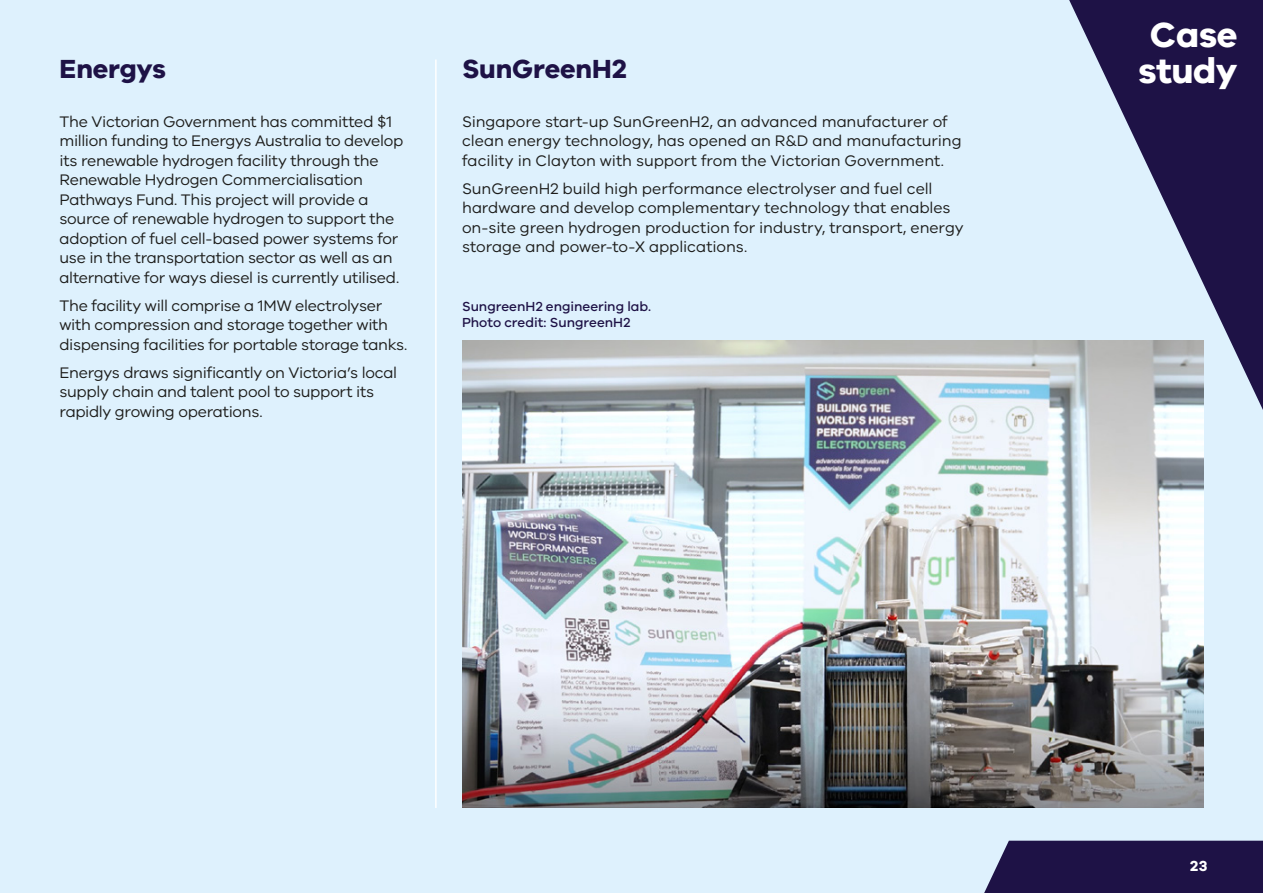
<style>
.page{position:relative;width:1263px;height:893px;background:#def1fd}
.page>*{position:absolute;margin:0;border:0;box-sizing:border-box;transform-origin:0 0}
.t1{font:700 36px/36px "VIC";letter-spacing:-.015em;color:#fff;text-align:center}
.Case_Study_Heading{font:700 27px "VIC";letter-spacing:-.005em;color:#1e1246}
.Body{font:15.75px/19.5px "VIC";letter-spacing:-.015em;color:#1d1d1b}
.t2{font:700 15px "VIC";color:#fff}
.Image_Captions{font:500 13.5px/16.5px "VIC";color:#1e1246}
</style>
<div class="page">
<img style="left:462px;top:340px;width:741px;height:468px">
<hr style="left:435px;top:60px;width:2px;height:748px;background:#fff">
<svg style="left:1069px;top:0;width:194px;height:410px"></svg>
<div style="left:984px;top:841px;width:279px;height:52px;background:#1e1246"></div>
<p class="Case_Study_Heading" style="left:60px;top:52px;width:108px">Energys</p>
<p class="Body" style="left:60px;top:111px;width:345px">The Victorian Government has committed $1 million funding to Energys Australia to develop its renewable hydrogen facility through the Renewable Hydrogen Commercialisation Pathways Fund. This project will provide a source of renewable hydrogen to support the adoption of fuel cell-based power systems for use in the transportation sector as well as an alternative for ways diesel is currently utilised.</p>
<p class="Body" style="left:60px;top:295px;width:349px">The facility will comprise a 1MW electrolyser with compression and storage together with dispensing facilities for portable storage tanks.</p>
<p class="Body" style="left:60px;top:362px;width:339px">Energys draws significantly on Victoria’s local supply chain and talent pool to support its rapidly growing operations.</p>
<p class="Case_Study_Heading" style="left:462px;top:52px;width:166px">SunGreenH2</p>
<p class="Body" style="left:462px;top:111px;width:501px">Singapore start-up SunGreenH2, an advanced manufacturer of clean energy technology, has opened an R&amp;D and manufacturing facility in Clayton with support from the Victorian Government.</p>
<p class="Body" style="left:462px;top:178px;width:503px">SunGreenH2 build high performance electrolyser and fuel cell hardware and develop complementary technology that enables on-site green hydrogen production for industry, transport, energy storage and power-to-X applications.</p>
<p class="Image_Captions" style="left:462px;top:298px;width:191px">SungreenH2 engineering lab.<br>Photo credit: SungreenH2</p>
<p class="t1" style="left:1138px;top:15px;width:101px">Case study</p>
<p class="t2" style="left:1190px;top:857px;width:19px">23</p>
</div>
